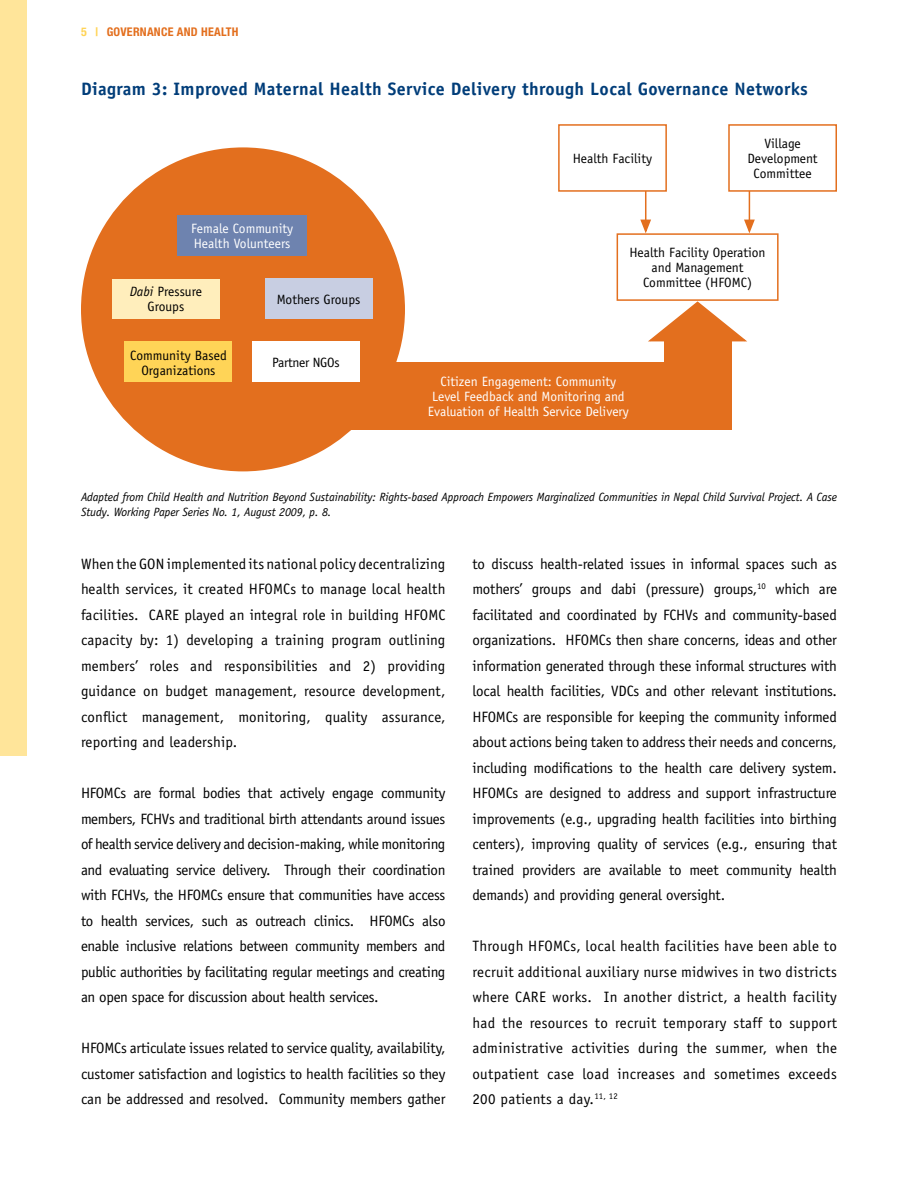
<style>
.page{position:relative;width:918px;height:1188px;background:#fff}
.page>*{position:absolute;margin:0;border:0;box-sizing:border-box;transform-origin:0 0}
.t1{font:700 18px "Officina Sans";letter-spacing:.02em;color:#003d79}
.t2{font:15px/25.5px "Officina Sans";letter-spacing:-.01em;color:#000;text-align:justify}
.t3{font:13.5px/15px "Officina Sans";color:#000;text-align:center}
.t4{font:13.5px/15px "Officina Sans";color:#fff;text-align:center}
.t5{font:13.5px "Officina Sans";letter-spacing:-.02em;color:#000}
.t6{font:italic 12px/15px "Officina Sans";letter-spacing:-.01em;color:#000}
.t7{font:700 condensed 12px "Helvetica Neue";letter-spacing:.02em;color:#e36f1e}
.s1{color:#ffd457}
.s2{font-style:italic}
</style>
<div class="page">
<div style="left:0;top:0;width:27px;height:756px;background:#ffe59a"></div>
<div style="left:664px;top:336px;width:67px;height:88px;background:#e36f1e"></div>
<div style="left:323px;top:363px;width:408px;height:67px;background:#e36f1e"></div>
<div style="left:81px;top:147px;width:324px;height:324px;background:#e36f1e;border-radius:50%"></div>
<div style="left:124px;top:342px;width:108px;height:40px;background:#ffd457"></div>
<div style="left:112px;top:279px;width:107px;height:39px;background:#ffeebc"></div>
<div style="left:265px;top:279px;width:107px;height:40px;background:#c8cee2"></div>
<div style="left:177px;top:216px;width:130px;height:40px;background:#6e83af"></div>
<div style="left:252px;top:342px;width:108px;height:40px;background:#fff"></div>
<svg style="left:648px;top:301px;width:99px;height:41px"></svg>
<svg style="left:640px;top:219px;width:11px;height:14px"></svg>
<hr style="left:645px;top:163px;width:1px;height:57px;background:#e36f1e">
<svg style="left:744px;top:219px;width:11px;height:14px"></svg>
<hr style="left:749px;top:163px;width:1px;height:57px;background:#e36f1e">
<div style="left:559px;top:125px;width:107px;height:66px;background:#fff"></div>
<div style="left:558px;top:124px;width:109px;height:68px;border:2px solid #e36f1e"></div>
<div style="left:729px;top:125px;width:107px;height:66px;background:#fff"></div>
<div style="left:728px;top:124px;width:109px;height:68px;border:2px solid #e36f1e"></div>
<div style="left:617px;top:233px;width:162px;height:68px;border:2px solid #e36f1e"></div>
<p class="t7" style="left:81px;top:25px;width:81px"><span class="s1">5 |</span> GOVERNANCE</p>
<p class="t7" style="left:177px;top:25px;width:62px">AND HEALTH</p>
<p class="t1" style="left:81px;top:78px;width:728px">Diagram 3: Improved Maternal Health Service Delivery through Local Governance N etworks</p>
<p class="t4" style="left:191px;top:221px;width:104px;text-align:left">Female Community<br>Health Volunteers</p>
<p class="t3" style="left:130px;top:284px;width:74px"><span class="s2">Dabi</span> Pressure<br>Groups</p>
<p class="t3" style="left:277px;top:292px;width:85px">Mothers Groups</p>
<p class="t3" style="left:130px;top:347px;width:98px">Community Based<br>Organizations</p>
<p class="t5" style="left:272px;top:355px;width:69px">Partner NGOs</p>
<p class="t3" style="left:573px;top:151px;width:81px">Health Facility</p>
<p class="t3" style="left:747px;top:136px;width:72px">Village<br>Development<br>Committee</p>
<p class="t3" style="left:630px;top:245px;width:138px">Health Facility Operation and Management<br>Committee (HFOMC)</p>
<p class="t4" style="left:428px;top:374px;width:203px">Citizen Engagement: Community<br>Level Feedback and Monitoring and<br>Evaluation of Health Service Delivery</p>
<p class="t6" style="left:81px;top:489px;width:758px">Adapted from Child Health and Nutrition Beyond Sustainability: Rights-based Approach Empowers Marginalized Communities in Nepal Child Survival Project. A Case<br>Study. Working Paper Series No. 1, August 2009, p. 8.</p>
<p class="t2" style="left:81px;top:551px;width:366px">When the GON implemented its national policy decentralizing health services, it created HFOMCs to manage local health facilities. CARE played an integral role in building HFOMC capacity by: 1) developing a training program outlining members’ roles and responsibilities and 2) providing guidance on budget management, resource development, conflict management, monitoring, quality assurance, reporting and leadership.</p>
<p class="t2" style="left:81px;top:780px;width:366px">HFOMCs are formal bodies that actively engage community members, FCHVs and traditional birth attendants around issues of health service delivery and decision-making, while monitoring and evaluating service delivery. Through their coordination with FCHVs, the HFOMCs ensure that communities have access to health services, such as outreach clinics. HFOMCs also enable inclusive relations between community members and public authorities by facilitating regular meetings and creating an open space for discussion about health services.</p>
<p class="t2" style="left:81px;top:1035px;width:366px">HFOMCs articulate issues related to service quality, availability, customer satisfaction and logistics to health facilities so they can be addressed and resolved. Community members gather</p>
<p class="t2" style="left:472px;top:551px;width:366px">to discuss health-related issues in informal spaces such as mothers’ groups and dabi (pressure) groups,<sup>10</sup> which are facilitated and coordinated by FCHVs and community-based organizations. HFOMCs then share concerns, ideas and other information generated through these informal structures with local health facilities, VDCs and other relevant institutions.<br>HFOMCs are responsible for keeping the community informed about actions being taken to address their needs and concerns, including modifications to the health care delivery system.<br>HFOMCs are designed to address and support infrastructure improvements (e.g., upgrading health facilities into birthing centers), improving quality of services (e.g., ensuring that trained providers are available to meet community health demands) and providing general oversight.</p>
<p class="t2" style="left:472px;top:933px;width:366px">Through HFOMCs, local health facilities have been able to recruit additional auxiliary nurse midwives in two districts where CARE works. In another district, a health facility had the resources to recruit temporary staff to support administrative activities during the summer, when the outpatient case load increases and sometimes exceeds 200 patients a day.<sup>11,</sup> <sup>12</sup></p>
</div>
